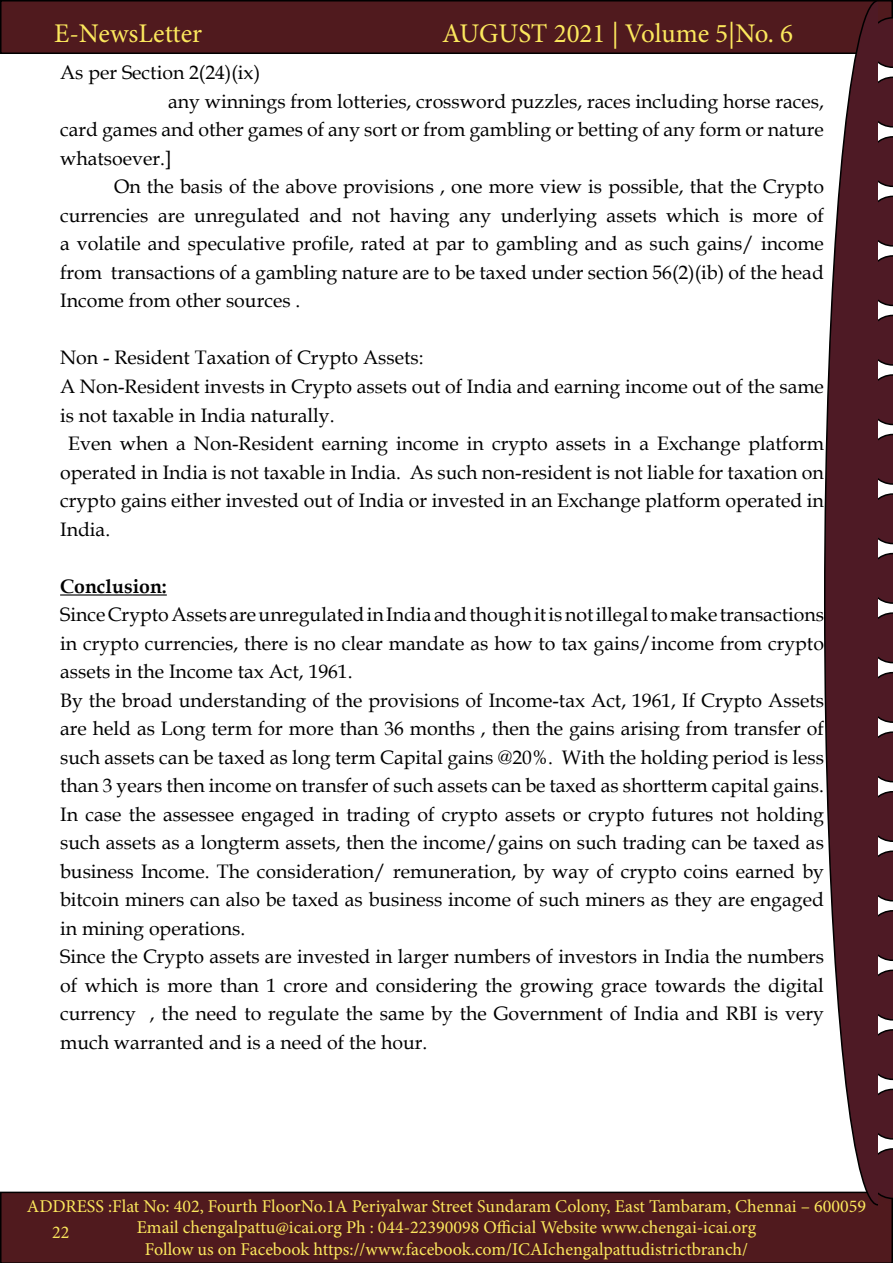
<style>
.page{position:relative;width:893px;height:1263px;background:#fff}
.page>*{position:absolute;margin:0;border:0;box-sizing:border-box;transform-origin:0 0}
.t1{font:27px "Minion Pro";color:#fce85d}
.t2{font:19.5px/28.5px "Book Antiqua";color:#000}
.t3{font:700 19.5px "Book Antiqua";color:#000}
.t4{font:18px/21.6px "Minion Pro";color:#fce85d;text-align:center}
</style>
<div class="page">
<div style="left:1px;top:1px;width:891px;height:52px;background:#501a1e"></div>
<div style="left:0;top:0;width:893px;height:54px;border:2px solid #000"></div>
<div style="left:0;top:1191px;width:893px;height:72px;background:#501a1e"></div>
<svg style="left:879px;top:77px;width:14px;height:51px"></svg>
<svg style="left:879px;top:0;width:14px;height:68px"></svg>
<svg style="left:879px;top:136px;width:14px;height:51px"></svg>
<svg style="left:879px;top:196px;width:14px;height:51px"></svg>
<svg style="left:879px;top:255px;width:14px;height:51px"></svg>
<svg style="left:879px;top:315px;width:14px;height:51px"></svg>
<svg style="left:879px;top:374px;width:14px;height:51px"></svg>
<svg style="left:879px;top:434px;width:14px;height:51px"></svg>
<svg style="left:879px;top:493px;width:14px;height:51px"></svg>
<svg style="left:879px;top:553px;width:14px;height:51px"></svg>
<svg style="left:879px;top:612px;width:14px;height:51px"></svg>
<svg style="left:879px;top:672px;width:14px;height:51px"></svg>
<svg style="left:879px;top:731px;width:14px;height:51px"></svg>
<svg style="left:879px;top:791px;width:14px;height:51px"></svg>
<svg style="left:879px;top:850px;width:14px;height:51px"></svg>
<svg style="left:879px;top:910px;width:14px;height:51px"></svg>
<svg style="left:879px;top:969px;width:14px;height:51px"></svg>
<svg style="left:879px;top:1029px;width:14px;height:51px"></svg>
<svg style="left:879px;top:1089px;width:14px;height:51px"></svg>
<svg style="left:867px;top:1148px;width:26px;height:114px;background:#4c1a20"></svg>
<svg style="left:823px;top:0;width:56px;height:1206px"></svg>
<hr style="left:60px;top:594px;width:107px;height:1px;background:#000">
<h1 class="t1" style="left:54px;top:15px;width:150px">E-NewsLetter</h1>
<h1 class="t1" style="left:442px;top:15px;width:352px">AUGUST 2021 | Volume 5|No. 6</h1>
<p class="t2" style="left:60px;top:58px;width:202px">As per Section 2(24)(ix)</p>
<p class="t2" style="left:168px;top:87px;width:657px">any winnings from lotteries, crossword puzzles, races including horse races,</p>
<p class="t2" style="left:60px;top:115px;width:765px">card games and other games of any sort or from gambling or betting of any form or nature</p>
<p class="t2" style="left:60px;top:144px;width:113px">whatsoever.]</p>
<p class="t2" style="left:114px;top:172px;width:711px">On the basis of the above provisions , one more view is possible, that the Crypto</p>
<p class="t2" style="left:60px;top:201px;width:765px">currencies are unregulated and not having any underlying assets which is more of</p>
<p class="t2" style="left:60px;top:229px;width:765px">a volatile and speculative profile, rated at par to gambling and as such gains/ income</p>
<p class="t2" style="left:60px;top:258px;width:765px">from transactions of a gambling nature are to be taxed under section 56(2)(ib) of the head</p>
<p class="t2" style="left:60px;top:286px;width:242px">Income from other sources .</p>
<p class="t2" style="left:60px;top:343px;width:365px">Non - Resident Taxation of Crypto Assets:</p>
<p class="t2" style="left:60px;top:372px;width:765px">A Non-Resident invests in Crypto assets out of India and earning income out of the same</p>
<p class="t2" style="left:60px;top:400px;width:276px">is not taxable in India naturally.</p>
<p class="t2" style="left:68px;top:429px;width:757px">Even when a Non-Resident earning income in crypto assets in a Exchange platform</p>
<p class="t2" style="left:60px;top:457px;width:765px">operated in India is not taxable in India. As such non-resident is not liable for taxation on</p>
<p class="t2" style="left:60px;top:486px;width:765px">crypto gains either invested out of India or invested in an Exchange platform operated in</p>
<p class="t2" style="left:60px;top:514px;width:52px">India.</p>
<p class="t3" style="left:60px;top:573px;width:108px">Conclusion:</p>
<p class="t2" style="left:60px;top:600px;width:765px">Since Crypto Assets are unregulated in India and though it is not illegal to make transactions in crypto currencies, there is no clear mandate as how to tax gains/income from crypto assets in the Income tax Act, 1961.<br>By the broad understanding of the provisions of Income-tax Act, 1961, If Crypto Assets are held as Long term for more than 36 months , then the gains arising from transfer of such assets can be taxed as long term Capital gains @20%. With the holding period is less than 3 years then income on transfer of such assets can be taxed as shortterm capital gains.<br>In case the assessee engaged in trading of crypto assets or crypto futures not holding such assets as a longterm assets, then the income/gains on such trading can be taxed as business Income. The consideration/ remuneration, by way of crypto coins earned by bitcoin miners can also be taxed as business income of such miners as they are engaged in mining operations.<br>Since the Crypto assets are invested in larger numbers of investors in India the numbers of which is more than 1 crore and considering the growing grace towards the digital currency , the need to regulate the same by the Government of India and RBI is very much warranted and is a need of the hour.</p>
<p class="t4" style="left:27px;top:1195px;width:840px">ADDRESS :Flat No: 402, Fourth FloorNo.1A Periyalwar Street Sundaram Colony, East Tambaram, Chennai – 600059<br>Email chengalpattu@icai.org Ph : 044-22390098 Official Website www.chengai-icai.org<br>Follow us on Facebook https://www.facebook.com/ICAIchengalpattudistrictbranch/</p>
<p class="t4" style="left:52px;top:1221px;width:19px">22</p>
</div>
